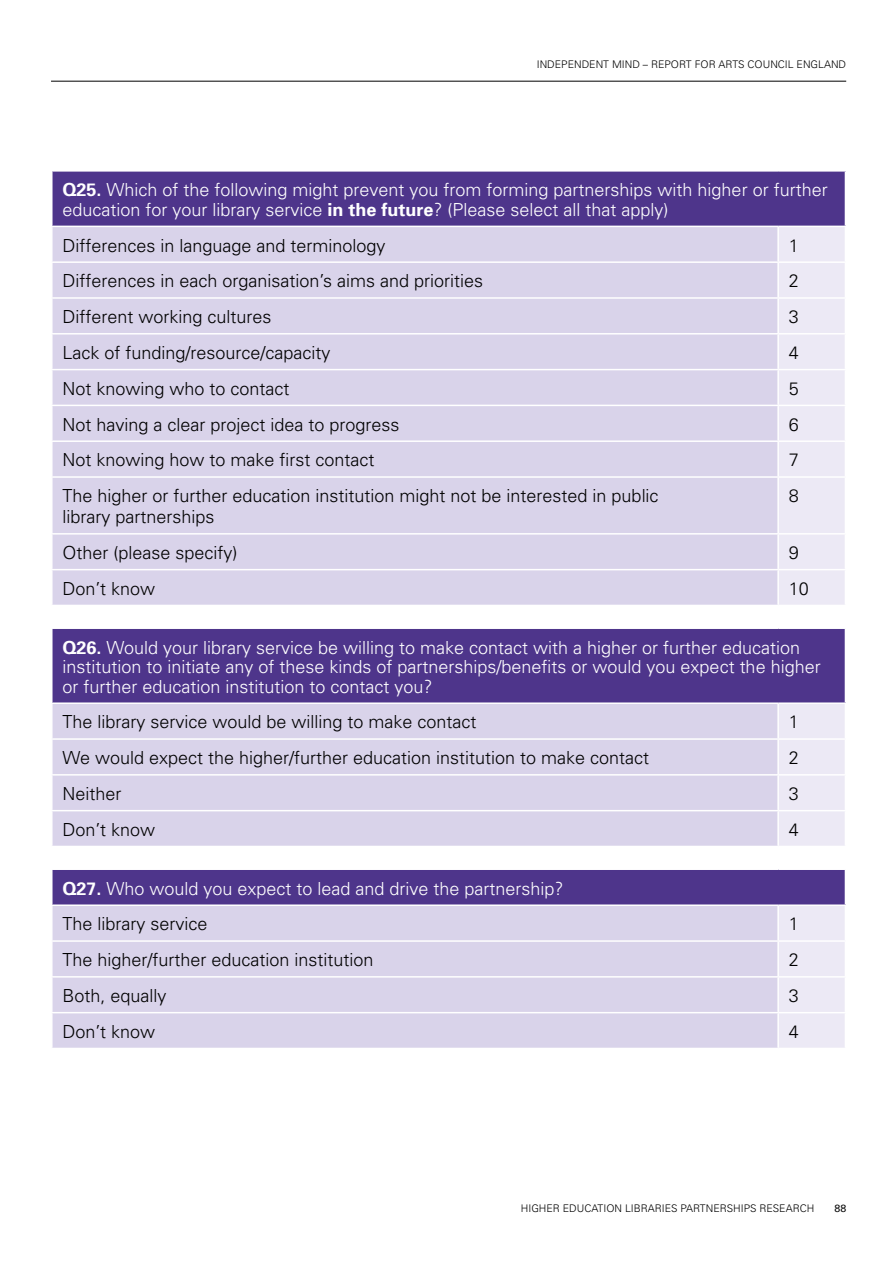
<style>
.page{position:relative;width:893px;height:1263px;background:#fff}
.page>*{position:absolute;margin:0;border:0;box-sizing:border-box;transform-origin:0 0}
.t1{font:300 18px/21px "Univers";color:#000}
.t2{font:300 18px/19.5px "Univers";color:#fff}
.t3{font:300 10.5px "Univers";color:#000}
.t4{font:10.5px "Univers";color:#000}
.s1{font-weight:700}
.s2{color:#000}
</style>
<div class="page">
<hr style="left:51px;top:81px;width:795px;height:1px;background:#000">
<div style="left:52px;top:171px;width:793px;height:55px;background:#4e358b"></div>
<div style="left:53px;top:227px;width:724px;height:378px;background:#d9d3ea"></div>
<div style="left:779px;top:227px;width:66px;height:378px;background:#ece9f5"></div>
<hr style="left:51px;top:170px;width:727px;height:2px;background:#fff">
<hr style="left:51px;top:172px;width:2px;height:54px;background:#fff">
<hr style="left:778px;top:170px;width:68px;height:2px;background:#fff">
<hr style="left:51px;top:261px;width:727px;height:2px;background:#fff">
<hr style="left:778px;top:261px;width:68px;height:2px;background:#fff">
<hr style="left:51px;top:297px;width:727px;height:2px;background:#fff">
<hr style="left:778px;top:297px;width:68px;height:2px;background:#fff">
<hr style="left:51px;top:333px;width:727px;height:1px;background:#fff">
<hr style="left:778px;top:333px;width:68px;height:1px;background:#fff">
<hr style="left:51px;top:369px;width:727px;height:1px;background:#fff">
<hr style="left:778px;top:369px;width:68px;height:1px;background:#fff">
<hr style="left:51px;top:405px;width:727px;height:1px;background:#fff">
<hr style="left:778px;top:405px;width:68px;height:1px;background:#fff">
<hr style="left:51px;top:440px;width:727px;height:2px;background:#fff">
<hr style="left:778px;top:440px;width:68px;height:2px;background:#fff">
<hr style="left:51px;top:476px;width:727px;height:2px;background:#fff">
<hr style="left:778px;top:476px;width:68px;height:2px;background:#fff">
<hr style="left:51px;top:533px;width:727px;height:2px;background:#fff">
<hr style="left:778px;top:533px;width:68px;height:2px;background:#fff">
<hr style="left:51px;top:569px;width:727px;height:1px;background:#fff">
<hr style="left:778px;top:569px;width:68px;height:1px;background:#fff">
<div style="left:52px;top:628px;width:793px;height:75px;background:#4e358b"></div>
<div style="left:53px;top:704px;width:724px;height:142px;background:#d9d3ea"></div>
<div style="left:779px;top:704px;width:66px;height:142px;background:#ece9f5"></div>
<hr style="left:51px;top:627px;width:727px;height:2px;background:#fff">
<hr style="left:51px;top:629px;width:2px;height:73px;background:#fff">
<hr style="left:778px;top:627px;width:68px;height:2px;background:#fff">
<hr style="left:51px;top:702px;width:727px;height:2px;background:#fff">
<hr style="left:778px;top:702px;width:68px;height:2px;background:#fff">
<hr style="left:51px;top:738px;width:727px;height:2px;background:#fff">
<hr style="left:778px;top:738px;width:68px;height:2px;background:#fff">
<hr style="left:51px;top:774px;width:727px;height:2px;background:#fff">
<hr style="left:778px;top:774px;width:68px;height:2px;background:#fff">
<hr style="left:51px;top:810px;width:727px;height:1px;background:#fff">
<hr style="left:778px;top:810px;width:68px;height:1px;background:#fff">
<div style="left:52px;top:869px;width:793px;height:36px;background:#4e358b"></div>
<div style="left:53px;top:906px;width:724px;height:142px;background:#d9d3ea"></div>
<div style="left:779px;top:906px;width:66px;height:142px;background:#ece9f5"></div>
<hr style="left:51px;top:868px;width:727px;height:2px;background:#fff">
<hr style="left:51px;top:870px;width:2px;height:34px;background:#fff">
<hr style="left:778px;top:868px;width:68px;height:2px;background:#fff">
<hr style="left:51px;top:904px;width:727px;height:2px;background:#fff">
<hr style="left:778px;top:904px;width:68px;height:2px;background:#fff">
<hr style="left:51px;top:940px;width:727px;height:2px;background:#fff">
<hr style="left:778px;top:940px;width:68px;height:2px;background:#fff">
<hr style="left:51px;top:976px;width:727px;height:1px;background:#fff">
<hr style="left:778px;top:976px;width:68px;height:1px;background:#fff">
<hr style="left:51px;top:1012px;width:727px;height:1px;background:#fff">
<hr style="left:778px;top:1012px;width:68px;height:1px;background:#fff">
<p class="t3" style="left:537px;top:58px;width:311px">INDEPENDENT MIND – REPORT FOR ARTS COUNCIL ENGLAND</p>
<p class="t2" style="left:62px;top:180px;width:767px"><span class="s1">Q25.</span> Which of the following might prevent you from forming partnerships with higher or further education for your library service <span class="s1">in the future</span>? (Please select all that apply)</p>
<p class="t1" style="left:62px;top:234px;width:325px">Differences in language and terminology</p>
<p class="t1" style="left:789px;top:234px;width:12px">1</p>
<p class="t1" style="left:62px;top:270px;width:422px">Differences in each organisation’s aims and priorities</p>
<p class="t1" style="left:789px;top:270px;width:12px">2</p>
<p class="t1" style="left:62px;top:306px;width:211px">Different working cultures</p>
<p class="t1" style="left:789px;top:306px;width:12px">3</p>
<p class="t1" style="left:62px;top:342px;width:270px">Lack of funding/resource/capacity</p>
<p class="t1" style="left:789px;top:342px;width:12px">4</p>
<p class="t1" style="left:62px;top:377px;width:229px">Not knowing who to contact</p>
<p class="t1" style="left:789px;top:377px;width:12px">5</p>
<p class="t1" style="left:62px;top:413px;width:339px">Not having a clear project idea to progress</p>
<p class="t1" style="left:789px;top:413px;width:12px">6</p>
<p class="t1" style="left:62px;top:449px;width:314px">Not knowing how to make first contact</p>
<p class="t1" style="left:789px;top:449px;width:12px">7</p>
<p class="t1" style="left:62px;top:485px;width:598px">The higher or further education institution might not be interested in public library partnerships</p>
<p class="t1" style="left:789px;top:485px;width:12px">8</p>
<p class="t1" style="left:62px;top:542px;width:177px">Other (please specify)</p>
<p class="t1" style="left:789px;top:542px;width:12px">9</p>
<p class="t1" style="left:62px;top:577px;width:94px">Don’t know</p>
<p class="t1" style="left:789px;top:577px;width:22px">10</p>
<p class="t2" style="left:62px;top:637px;width:760px"><span class="s1">Q26.</span> Would your library service be willing to make contact with a higher or further education institution to initiate any of these kinds of partnerships/benefits or would you expect the higher or further education institution to contact you?</p>
<p class="t1" style="left:62px;top:711px;width:416px">The library service would be willing to make contact</p>
<p class="t1" style="left:789px;top:711px;width:12px">1</p>
<p class="t1" style="left:62px;top:747px;width:588px">We would expect the higher/further education institution to make contact</p>
<p class="t1" style="left:789px;top:747px;width:12px">2</p>
<p class="t1" style="left:62px;top:783px;width:61px">Neither</p>
<p class="t1" style="left:789px;top:783px;width:12px">3</p>
<p class="t1" style="left:62px;top:818px;width:94px">Don’t know</p>
<p class="t1" style="left:789px;top:818px;width:12px">4</p>
<p class="t2" style="left:62px;top:870px;width:503px;line-height:35.8px"><span class="s1">Q27.</span> Who would you expect to lead and drive the partnership?<br><span class="s2">The library service</span></p>
<p class="t1" style="left:789px;top:913px;width:12px">1</p>
<p class="t1" style="left:62px;top:949px;width:313px">The higher/further education institution</p>
<p class="t1" style="left:789px;top:949px;width:12px">2</p>
<p class="t1" style="left:62px;top:985px;width:106px">Both, equally</p>
<p class="t1" style="left:789px;top:985px;width:12px">3</p>
<p class="t1" style="left:62px;top:1020px;width:94px">Don’t know</p>
<p class="t1" style="left:789px;top:1020px;width:12px">4</p>
<p class="t3" style="left:521px;top:1202px;width:295px">HIGHER EDUCATION LIBRARIES PARTNERSHIPS RESEARCH</p>
<p class="t4" style="left:834px;top:1202px;width:13px">88</p>
</div>
